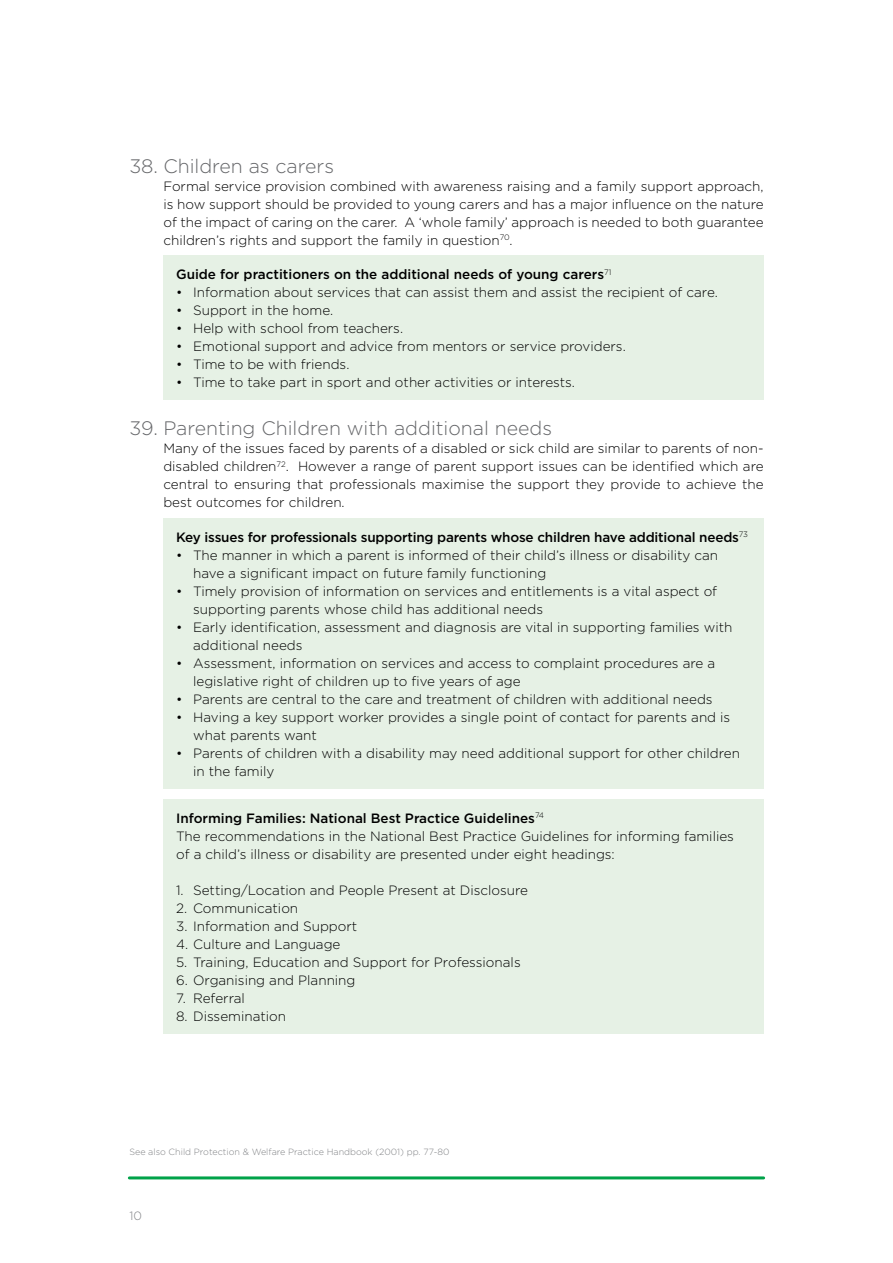
<style>
.page{position:relative;width:893px;height:1263px;background:#fff}
.page>*{position:absolute;margin:0;border:0;box-sizing:border-box;transform-origin:0 0}
.t1{font:300 19.5px "Gotham";color:#656669}
.t2{font:300 13.5px/18px "Gotham";color:#000}
.t3{font:500 13.5px "Gotham";letter-spacing:-.015em;color:#000}
.t4{font:300 12px "Gotham";color:#808285}
.t5{font:300 9px "Gotham";color:#808285}
.s1{font-weight:500}
</style>
<div class="page">
<hr style="left:129px;top:1176px;width:635px;height:3px;background:#00a249">
<div style="left:163px;top:255px;width:601px;height:145px;background:#e6f1e5"></div>
<div style="left:163px;top:518px;width:601px;height:270px;background:#e6f1e5"></div>
<div style="left:163px;top:799px;width:601px;height:234px;background:#e6f1e5"></div>
<h1 class="t1" style="left:129px;top:155px;width:206px">38. Children as carers</h1>
<p class="t2" style="left:163px;top:177px;width:602px;text-align:justify">Formal service provision combined with awareness raising and a family support approach, is how support should be provided to young carers and has a major influence on the nature of the impact of caring on the carer. A ‘whole family’ approach is needed to both guarantee children’s rights and support the family in question<sup>70</sup>.</p>
<p class="t3" style="left:176px;top:267px;width:437px">Guide for practitioners on the additional needs of young carers<sup>71</sup></p>
<p class="t2" style="left:176px;top:283px;width:543px">• Information about services that can assist them and assist the recipient of care.</p>
<p class="t2" style="left:176px;top:301px;width:159px">• Support in the home.</p>
<p class="t2" style="left:176px;top:319px;width:228px">• Help with school from teachers.</p>
<p class="t2" style="left:176px;top:337px;width:451px">• Emotional support and advice from mentors or service providers.</p>
<p class="t2" style="left:176px;top:355px;width:175px">• Time to be with friends.</p>
<p class="t2" style="left:176px;top:373px;width:400px">• Time to take part in sport and other activities or interests.</p>
<h1 class="t1" style="left:129px;top:418px;width:424px">39. Parenting Children with additional needs</h1>
<p class="t2" style="left:163px;top:439px;width:602px;text-align:justify">Many of the issues faced by parents of a disabled or sick child are similar to parents of non&shy;disabled children<sup>72</sup>. However a range of parent support issues can be identified which are central to ensuring that professionals maximise the support they provide to achieve the best outcomes for children.</p>
<p class="t3" style="left:176px;top:529px;width:573px">Key issues for professionals supporting parents whose children have additional needs<sup>73</sup></p>
<p class="t2" style="left:193px;top:546px;width:527px;text-indent:-17px">• The manner in which a parent is informed of their child’s illness or disability can have a significant impact on future family functioning</p>
<p class="t2" style="left:193px;top:582px;width:526px;text-indent:-17px">• Timely provision of information on services and entitlements is a vital aspect of supporting parents whose child has additional needs</p>
<p class="t2" style="left:193px;top:618px;width:541px;text-indent:-17px">• Early identification, assessment and diagnosis are vital in supporting families with additional needs</p>
<p class="t2" style="left:193px;top:654px;width:524px;text-indent:-17px">• Assessment, information on services and access to complaint procedures are a legislative right of children up to five years of age</p>
<p class="t2" style="left:176px;top:690px;width:538px">• Parents are central to the care and treatment of children with additional needs</p>
<p class="t2" style="left:193px;top:708px;width:539px;text-indent:-17px">• Having a key support worker provides a single point of contact for parents and is what parents want</p>
<p class="t2" style="left:193px;top:744px;width:548px;text-indent:-17px">• Parents of children with a disability may need additional support for other children in the family</p>
<p class="t2" style="left:176px;top:809px;width:559px"><span class="s1">Informing Families: National Best Practice Guidelines</span><sup>74<br></sup>The recommendations in the National Best Practice Guidelines for informing families of a child’s illness or disability are presented under eight headings:</p>
<p class="t2" style="left:176px;top:881px;width:353px">1. Setting/Location and People Present at Disclosure</p>
<p class="t2" style="left:176px;top:899px;width:124px">2. Communication</p>
<p class="t2" style="left:176px;top:917px;width:183px">3. Information and Support</p>
<p class="t2" style="left:176px;top:935px;width:166px">4. Culture and Language</p>
<p class="t2" style="left:176px;top:953px;width:346px">5. Training, Education and Support for Professionals</p>
<p class="t2" style="left:176px;top:971px;width:181px">6. Organising and Planning</p>
<p class="t2" style="left:176px;top:989px;width:70px">7. Referral</p>
<p class="t2" style="left:176px;top:1007px;width:111px">8. Dissemination</p>
<p class="t5" style="left:129px;top:1147px;width:322px">See also Child Protection &amp; Welfare Practice Handbook (2001) pp. 77-80</p>
<p class="t4" style="left:129px;top:1209px;width:14px">10</p>
</div>
